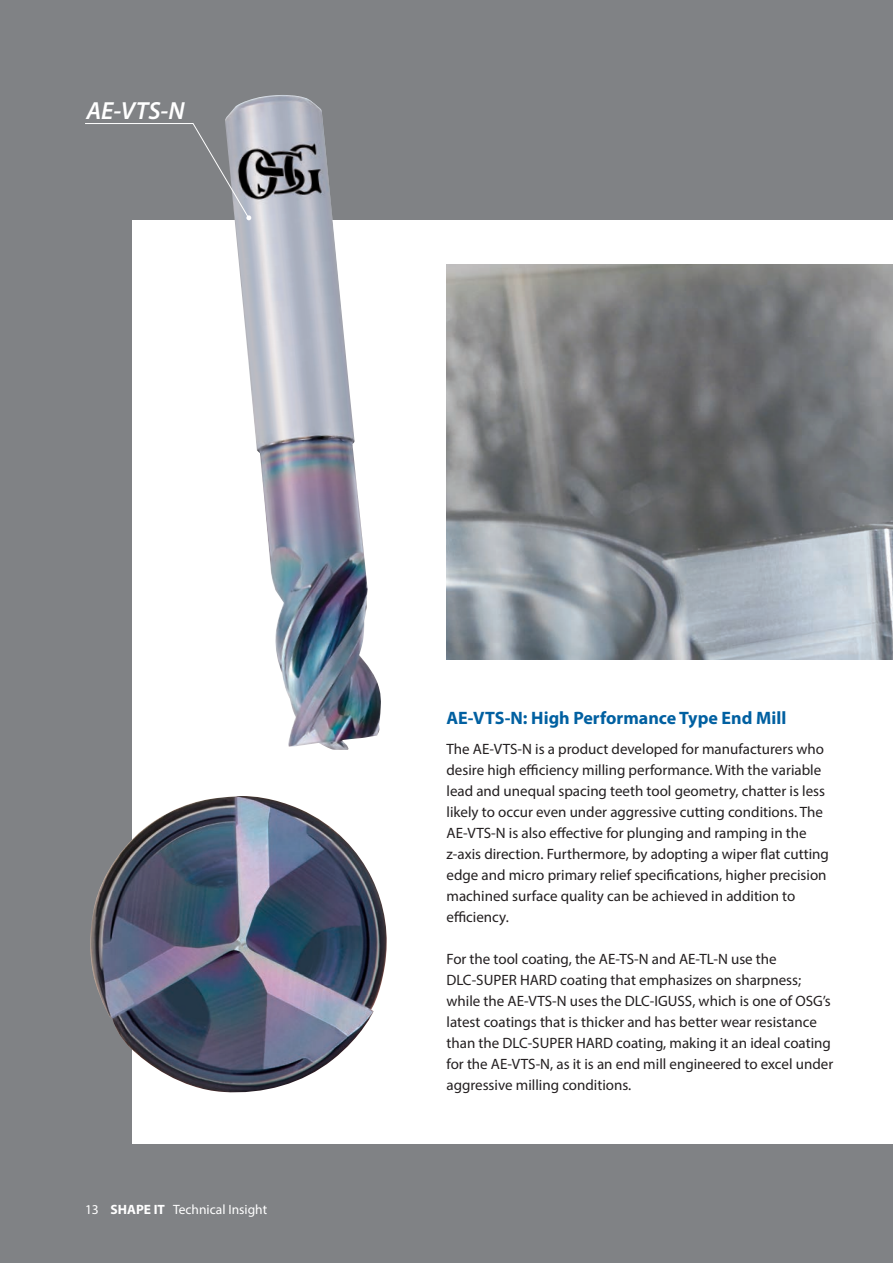
<style>
.page{position:relative;width:893px;height:1263px;background:#808285}
.page>*{position:absolute;margin:0;border:0;box-sizing:border-box;transform-origin:0 0}
.t1{font:italic 600 24.75px "Myriad Pro";color:#fff}
.t2{font:700 18px "Myriad Pro";color:#0160a1}
.t3{font:15px/21px "Myriad Pro";color:#231f20}
.t4{font:13.5px "Myriad Pro";color:#fff}
.s1{font-weight:700}
</style>
<div class="page">
<div style="left:133px;top:220px;width:760px;height:924px;background:#fff"></div>
<img style="left:446px;top:264px;width:447px;height:395px">
<img style="left:90px;top:796px;width:297px;height:299px">
<img style="left:225px;top:95px;width:156px;height:655px">
<svg style="left:85px;top:123px;width:166px;height:97px"></svg>
<h1 class="t1" style="left:86px;top:95px;width:100px">AE-VTS-N</h1>
<p class="t4" style="left:85px;top:1201px;width:184px">13 <span class="s1">SHAPE IT</span> Technical Insight</p>
<p class="t2" style="left:446px;top:706px;width:341px">AE-VTS-N: High Performance Type End Mill</p>
<p class="t3" style="left:446px;top:738px;width:384px">The AE-VTS-N is a product developed for manufacturers who desire high efficiency milling performance. With the variable lead and unequal spacing teeth tool geometry, chatter is less likely to occur even under aggressive cutting conditions. The AE-VTS-N is also effective for plunging and ramping in the z-axis direction. Furthermore, by adopting a wiper flat cutting edge and micro primary relief specifications, higher precision machined surface quality can be achieved in addition to efficiency.</p>
<p class="t3" style="left:446px;top:948px;width:388px">For the tool coating, the AE-TS-N and AE-TL-N use the DLC-SUPER HARD coating that emphasizes on sharpness; while the AE-VTS-N uses the DLC-IGUSS, which is one of OSG’s latest coatings that is thicker and has better wear resistance than the DLC-SUPER HARD coating, making it an ideal coating for the AE-VTS-N, as it is an end mill engineered to excel under aggressive milling conditions.</p>
</div>
